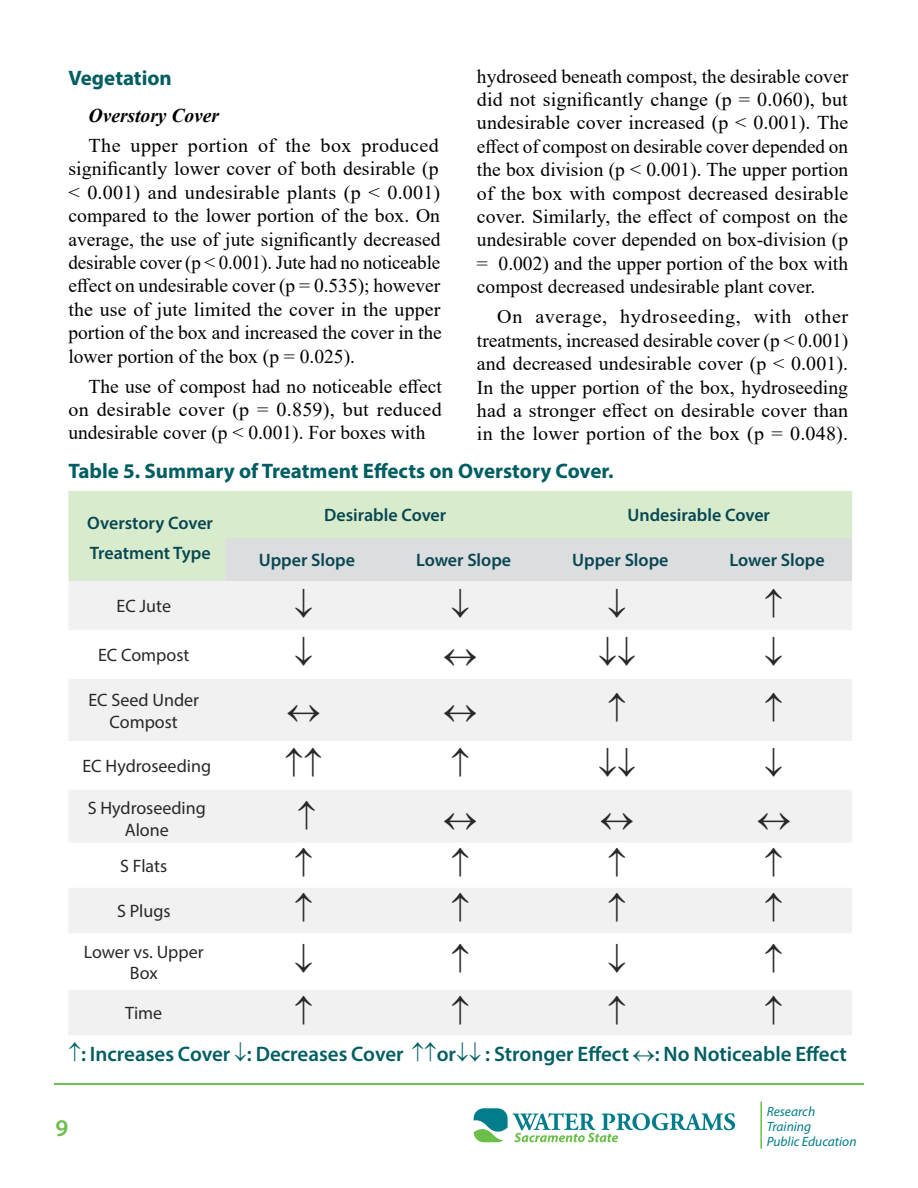
<style>
.page{position:relative;width:918px;height:1188px;background:#fff}
.page>*{position:absolute;margin:0;border:0;box-sizing:border-box;transform-origin:0 0}
.t1{font:600 24px "Myriad Pro";color:#6bbe4a}
.basic_p{font:600 21px "Myriad Pro";color:#005e62}
.Table_title_h3{font:700 21px "Myriad Pro";color:#005e62}
.basic_p-2{font:19.5px/23.4px "Times New Roman";color:#000;text-align:justify}
.basic_p-3{font:italic 700 19.5px "Times New Roman";color:#000}
.table_head_p{font:600 18px "Myriad Pro";color:#084751}
.table_cells_p{font:18px/21.6px "Myriad Pro";color:#292829;text-align:center}
.table_cells_highlighted_p{font:18px/21.6px "Myriad Pro";color:#292829;text-align:center}
.t2{font:italic 13.5px/15px "Myriad Pro";color:#007c8a}
</style>
<div class="page">
<hr style="left:760px;top:1102px;width:2px;height:47px;background:#6cbe4b">
<svg style="left:474px;top:1108px;width:261px;height:34px"></svg>
<hr style="left:54px;top:1084px;width:810px;height:1px;background:#6ebe4a">
<div style="left:68px;top:491px;width:784px;height:47px;background:#d8ebcd"></div>
<svg style="left:69px;top:679px;width:783px;height:356px;fill:#f1f1f2"></svg>
<svg style="left:68px;top:538px;width:784px;height:92px"></svg>
<svg style="left:288px;top:705px;width:31px;height:16px"></svg>
<svg style="left:444px;top:705px;width:32px;height:16px"></svg>
<svg style="left:609px;top:692px;width:16px;height:29px"></svg>
<svg style="left:766px;top:692px;width:16px;height:29px"></svg>
<svg style="left:286px;top:748px;width:35px;height:29px"></svg>
<svg style="left:452px;top:748px;width:16px;height:29px"></svg>
<svg style="left:599px;top:748px;width:36px;height:29px"></svg>
<svg style="left:766px;top:748px;width:16px;height:29px"></svg>
<svg style="left:298px;top:800px;width:17px;height:30px"></svg>
<svg style="left:444px;top:813px;width:32px;height:17px"></svg>
<svg style="left:601px;top:813px;width:32px;height:17px"></svg>
<svg style="left:758px;top:813px;width:32px;height:17px"></svg>
<svg style="left:295px;top:847px;width:17px;height:30px"></svg>
<svg style="left:452px;top:847px;width:16px;height:30px"></svg>
<svg style="left:609px;top:847px;width:16px;height:30px"></svg>
<svg style="left:766px;top:847px;width:16px;height:30px"></svg>
<svg style="left:295px;top:893px;width:17px;height:29px"></svg>
<svg style="left:452px;top:893px;width:16px;height:29px"></svg>
<svg style="left:609px;top:893px;width:16px;height:29px"></svg>
<svg style="left:766px;top:893px;width:16px;height:29px"></svg>
<svg style="left:295px;top:944px;width:17px;height:29px"></svg>
<svg style="left:452px;top:944px;width:16px;height:29px"></svg>
<svg style="left:609px;top:944px;width:16px;height:29px"></svg>
<svg style="left:766px;top:944px;width:16px;height:29px"></svg>
<svg style="left:295px;top:995px;width:17px;height:29px"></svg>
<svg style="left:452px;top:995px;width:16px;height:29px"></svg>
<svg style="left:609px;top:995px;width:16px;height:29px"></svg>
<svg style="left:766px;top:995px;width:16px;height:29px"></svg>
<p class="basic_p-2" style="left:477px;top:64px;width:373px">hydroseed beneath compost, the desirable cover did not significantly change (p = 0.060), but undesirable cover increased (p &lt; 0.001). The effect of compost on desirable cover depended on the box division (p &lt; 0.001). The upper portion of the box with compost decreased desirable cover. Similarly, the effect of compost on the undesirable cover depended on box-division (p = 0.002) and the upper portion of the box with compost decreased undesirable plant cover.</p>
<p class="basic_p-2" style="left:477px;top:305px;width:373px;text-indent:20px">On average, hydroseeding, with other treatments, increased desirable cover (p &lt; 0.001) and decreased undesirable cover (p &lt; 0.001).<br>In the upper portion of the box, hydroseeding had a stronger effect on desirable cover than in the lower portion of the box (p = 0.048).</p>
<p class="Table_title_h3" style="left:68px;top:64px;width:105px">Vegetation</p>
<p class="basic_p-3" style="left:89px;top:102px;width:132px">Overstory Cover</p>
<p class="basic_p-2" style="left:68px;top:133px;width:375px;text-align:left;text-indent:20px">The upper portion of the box produced significantly lower cover of both desirable (p &lt; 0.001) and undesirable plants (p &lt; 0.001) compared to the lower portion of the box. On average, the use of jute significantly decreased desirable cover (p &lt; 0.001). Jute had no noticeable effect on undesirable cover (p = 0.535); however the use of jute limited the cover in the upper portion of the box and increased the cover in the lower portion of the box (p = 0.025).</p>
<p class="basic_p-2" style="left:68px;top:374px;width:375px;text-indent:20px">The use of compost had no noticeable effect on desirable cover (p = 0.859), but reduced undesirable cover (p &lt; 0.001). For boxes with</p>
<p class="Table_title_h3" style="left:68px;top:457px;width:547px">Table 5. Summary of Treatment Effects on Overstory Cover.</p>
<p class="table_head_p" style="left:87px;top:511px;width:127px">Overstory Cover</p>
<p class="table_head_p" style="left:324px;top:504px;width:124px">Desirable Cover</p>
<p class="table_head_p" style="left:627px;top:504px;width:144px">Undesirable Cover</p>
<p class="table_head_p" style="left:90px;top:541px;width:122px">Treatment Type</p>
<p class="table_head_p" style="left:259px;top:549px;width:98px">Upper Slope</p>
<p class="table_head_p" style="left:416px;top:549px;width:97px">Lower Slope</p>
<p class="table_head_p" style="left:572px;top:549px;width:98px">Upper Slope</p>
<p class="table_head_p" style="left:730px;top:549px;width:97px">Lower Slope</p>
<p class="table_cells_highlighted_p" style="left:117px;top:595px;width:56px">EC Jute</p>
<p class="table_cells_p" style="left:98px;top:644px;width:93px">EC Compost</p>
<p class="table_cells_p" style="left:88px;top:689px;width:112px">EC Seed Under<br>Compost</p>
<p class="table_cells_p" style="left:82px;top:755px;width:130px">EC Hydroseeding</p>
<p class="table_cells_p" style="left:88px;top:797px;width:120px">S Hydroseeding<br>Alone</p>
<p class="table_cells_highlighted_p" style="left:120px;top:855px;width:49px">S Flats</p>
<p class="table_cells_highlighted_p" style="left:117px;top:900px;width:55px">S Plugs</p>
<p class="table_cells_highlighted_p" style="left:84px;top:940px;width:121px">Lower vs. Upper<br>Box</p>
<p class="table_cells_highlighted_p" style="left:125px;top:1002px;width:38px">Time</p>
<p class="basic_p" style="left:68px;top:1041px;width:780px">↑: Increases Cover ↓: Decreases Cover ↑↑or↓↓ : Stronger Effect ↔: No Noticeable Effect</p>
<p class="t1" style="left:56px;top:1112px;width:14px">9</p>
<p class="t2" style="left:767px;top:1104px;width:91px">Research<br>Training<br>Public Education</p>
</div>
